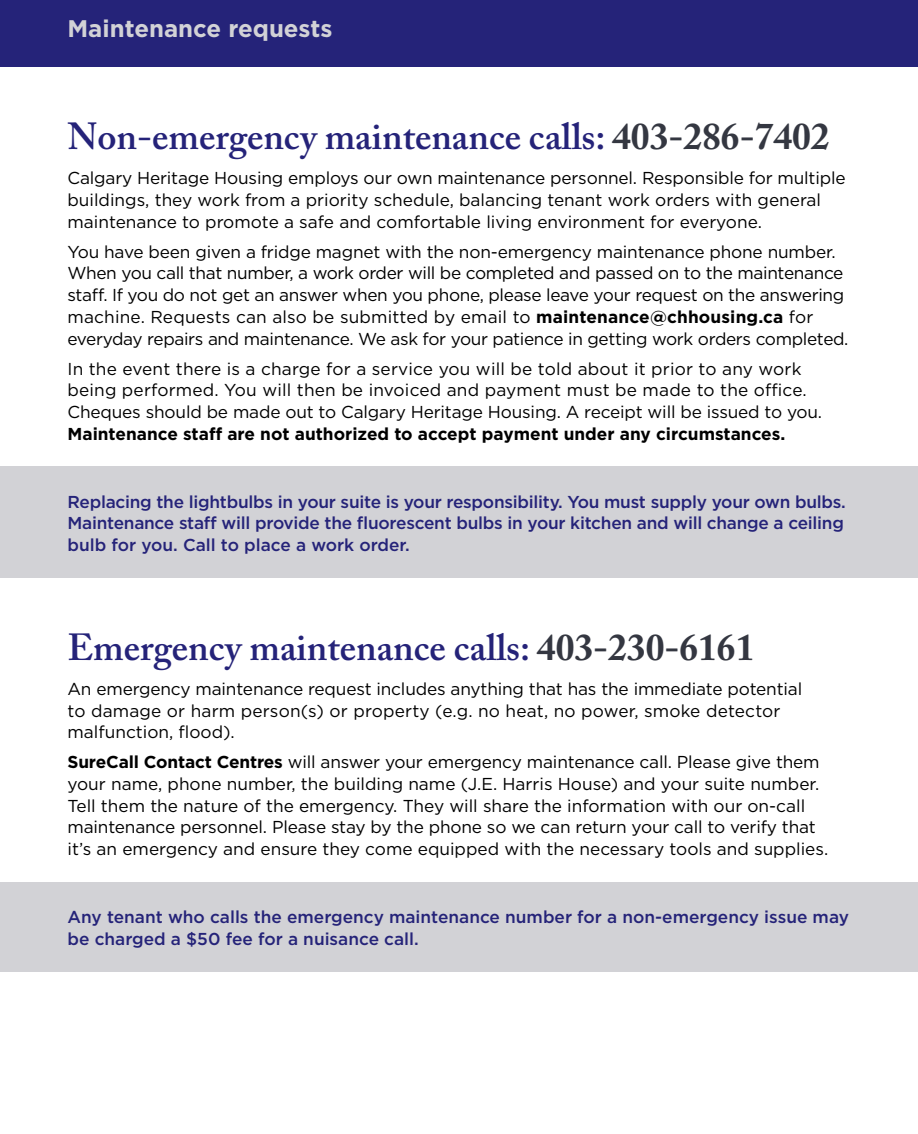
<style>
.page{position:relative;width:918px;height:1134px;background:#fff}
.page>*{position:absolute;margin:0;border:0;box-sizing:border-box;transform-origin:0 0}
.head{font:600 37.5px "Adobe Caslon Pro";color:#252379}
.body{font:700 24px "Gotham";color:#d2d2d6}
.body-2{font:17.25px/21.8px "Gotham";letter-spacing:-.01em;color:#000}
.body-3{font:500 17.25px/21.8px "Gotham";color:#252379;text-align:justify}
.body-4{font:17.25px/21.8px "Gotham";letter-spacing:.01em;color:#000}
.s1{font-weight:700;color:#343741}
.s2{font-weight:700}
</style>
<div class="page">
<div style="left:0;top:0;width:918px;height:68px;background:#252379"></div>
<div style="left:0;top:467px;width:918px;height:111px;background:#d2d2d6"></div>
<div style="left:0;top:882px;width:918px;height:90px;background:#d2d2d6"></div>
<p class="body" style="left:68px;top:12px;width:266px">Maintenance requests</p>
<p class="head" style="left:68px;top:114px;width:764px">Non-emergency maintenance calls: <span class="s1">403-286-7402</span></p>
<p class="body-2" style="left:68px;top:167px;width:780px">Calgary Heritage Housing employs our own maintenance personnel. Responsible for multiple buildings, they work from a priority schedule, balancing tenant work orders with general maintenance to promote a safe and comfortable living environment for everyone.</p>
<p class="body-2" style="left:68px;top:240px;width:783px">You have been given a fridge magnet with the non-emergency maintenance phone number.<br>When you call that number, a work order will be completed and passed on to the maintenance staff. If you do not get an answer when you phone, please leave your request on the answering machine. Requests can also be submitted by email to <span class="s2">maintenance@chhousing.ca</span> for everyday repairs and maintenance. We ask for your patience in getting work orders completed.</p>
<p class="body-4" style="left:68px;top:357px;width:756px">In the event there is a charge for a service you will be told about it prior to any work being performed. You will then be invoiced and payment must be made to the office.<br>Cheques should be made out to Calgary Heritage Housing. A receipt will be issued to you.<br><span class="s2">Maintenance staff are not authorized to accept payment under any circumstances.</span></p>
<p class="body-3" style="left:68px;top:490px;width:780px">Replacing the lightbulbs in your suite is your responsibility. You must supply your own bulbs.<br>Maintenance staff will provide the fluorescent bulbs in your kitchen and will change a ceiling bulb for you. Call to place a work order.</p>
<p class="head" style="left:68px;top:625px;width:688px">Emergency maintenance calls: <span class="s1">403-230-6161</span></p>
<p class="body-2" style="left:68px;top:678px;width:736px">An emergency maintenance request includes anything that has the immediate potential to damage or harm person(s) or property (e.g. no heat, no power, smoke detector malfunction, flood).</p>
<p class="body-2" style="left:68px;top:751px;width:762px"><span class="s2">SureCall Contact Centres</span> will answer your emergency maintenance call. Please give them your name, phone number, the building name (J.E. Harris House) and your suite number.<br>Tell them the nature of the emergency. They will share the information with our on-call maintenance personnel. Please stay by the phone so we can return your call to verify that it’s an emergency and ensure they come equipped with the necessary tools and supplies.</p>
<p class="body-3" style="left:68px;top:906px;width:783px">Any tenant who calls the emergency maintenance number for a non-emergency issue may be charged a $50 fee for a nuisance call.</p>
</div>
